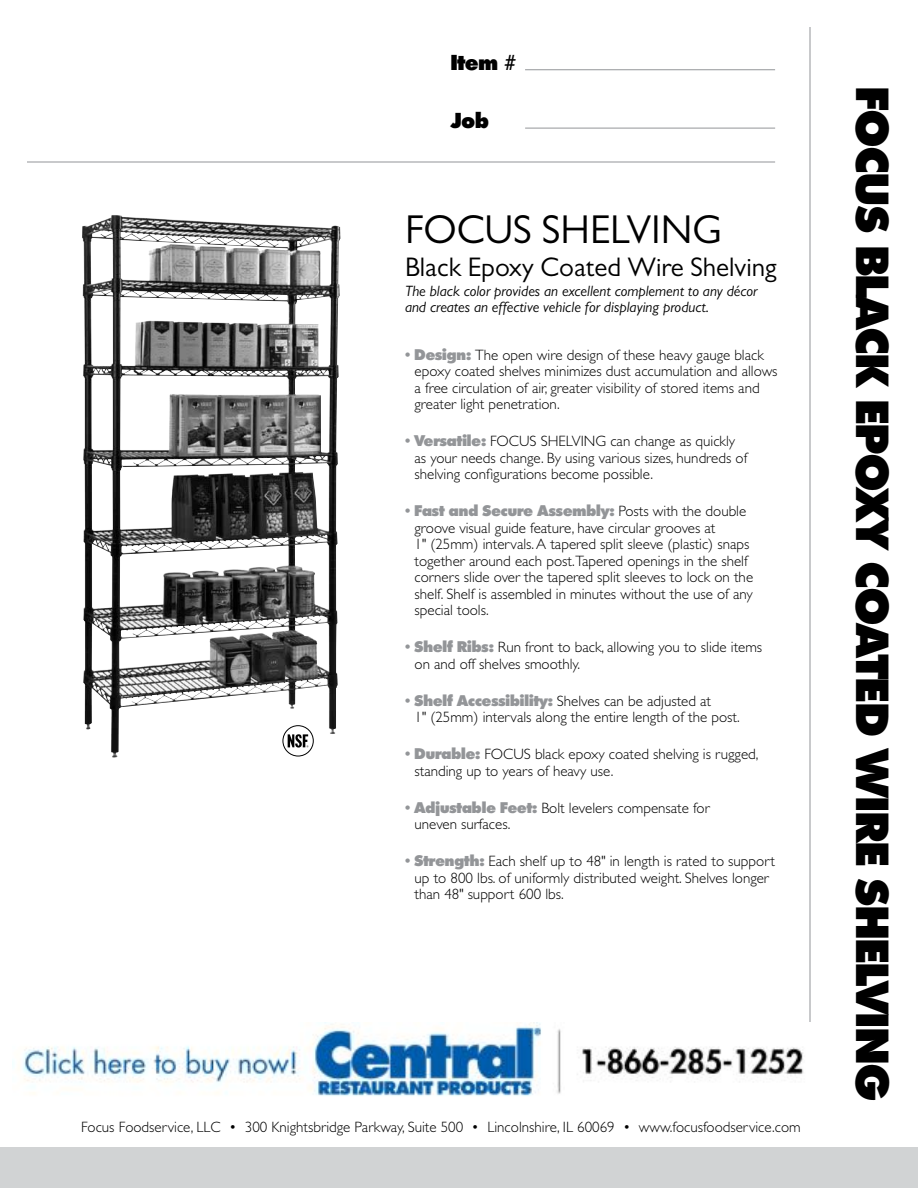
<style>
.page{position:relative;width:918px;height:1188px;background:#fff}
.page>*{position:absolute;margin:0;border:0;box-sizing:border-box;transform-origin:0 0}
.t1{font:800 45px "Tempest";color:#000}
.t2{font:40.5px "Gill Sans";color:#000}
.t3{font:27px "Gill Sans";color:#000}
.t4{font:800 21px "Tempest";color:#000}
.t5{font:300 15px/16.5px "Gill Sans";color:#000}
.t6{font:italic 15px/16.5px "Gill Sans";color:#000}
.t7{font:800 15px "Tempest";color:#939598}
.s1{font-family:"Tempest";font-weight:800;color:#939598}
.s2{font-family:"Gill Sans";font-weight:300;color:#000}
</style>
<div class="page">
<hr style="left:27px;top:162px;width:748px;height:1px;background:#939598">
<hr style="left:525px;top:69px;width:250px;height:1px;background:#939598">
<hr style="left:525px;top:128px;width:250px;height:1px;background:#939598">
<hr style="left:810px;top:27px;width:1px;height:1053px;background:#939598">
<div style="left:0;top:1148px;width:918px;height:40px;background:#d1d3d4"></div>
<img style="left:82px;top:215px;width:258px;height:543px">
<svg style="left:283px;top:726px;width:30px;height:30px"></svg>
<div style="left:283px;top:725px;width:30px;height:31px;border:1px solid #000;border-radius:50%"></div>
<svg style="left:288px;top:734px;width:20px;height:14px"></svg>
<img style="left:18px;top:1022px;width:793px;height:74px">
<h3 class="t4" style="left:451px;top:52px;width:67px">Item #</h3>
<h3 class="t4" style="left:451px;top:110px;width:40px">Job</h3>
<h2 class="t2" style="left:405px;top:206px;width:319px">FOCUS SHELVING</h2>
<h3 class="t3" style="left:405px;top:251px;width:373px">Black Epoxy Coated Wire Shelving</h3>
<p class="t6" style="left:405px;top:282px;width:354px">The black color provides an excellent complement to any décor and creates an effective vehicle for displaying product.</p>
<p class="t5" style="left:415px;top:347px;width:365px;text-indent:-10px"><span class="s1">• Design:</span> The open wire design of these heavy gauge black epoxy coated shelves minimizes dust accumulation and allows a free circulation of air, greater visibility of stored items and greater light penetration.</p>
<p class="t5" style="left:415px;top:433px;width:334px;text-indent:-10px"><span class="s1">• Versatile:</span> FOCUS SHELVING can change as quickly as your needs change. By using various sizes, hundreds of shelving configurations become possible.</p>
<p class="t7" style="left:405px;top:503px;width:343px">• Fast and Secure Assembly: <span class="s2">Posts with the double</span></p>
<p class="t5" style="left:415px;top:520px;width:340px">groove visual guide feature, have circular grooves at<br>1" (25mm) intervals. A tapered split sleeve (plastic) snaps together around each post.Tapered openings in the shelf corners slide over the tapered split sleeves to lock on the shelf. Shelf is assembled in minutes without the use of any special tools.</p>
<p class="t5" style="left:415px;top:639px;width:349px;text-indent:-10px"><span class="s1">• Shelf Ribs:</span> Run front to back, allowing you to slide items on and off shelves smoothly.</p>
<p class="t5" style="left:415px;top:693px;width:327px;text-indent:-10px"><span class="s1">• Shelf Accessibility:</span> Shelves can be adjusted at<br>1" (25mm) intervals along the entire length of the post.</p>
<p class="t5" style="left:415px;top:746px;width:345px;text-indent:-10px"><span class="s1">• Durable:</span> FOCUS black epoxy coated shelving is rugged, standing up to years of heavy use.</p>
<p class="t5" style="left:415px;top:800px;width:297px;text-indent:-10px"><span class="s1">• Adjustable Feet:</span> Bolt levelers compensate for uneven surfaces.</p>
<p class="t5" style="left:415px;top:853px;width:362px;text-indent:-10px"><span class="s1">• Strength:</span> Each shelf up to 48" in length is rated to support up to 800 lbs. of uniformly distributed weight. Shelves longer than 48" support 600 lbs.</p>
<p class="t5" style="left:81px;top:1119px;width:721px">Focus Foodservice, LLC • 300 Knightsbridge Parkway, Suite 500 • Lincolnshire, IL 60069 • www.focusfoodservice.com</p>
<h1 class="t1" style="left:896px;top:87px;width:1016px;rotate:90deg">Focus Black Epoxy Coated Wire Shelving</h1>
</div>
